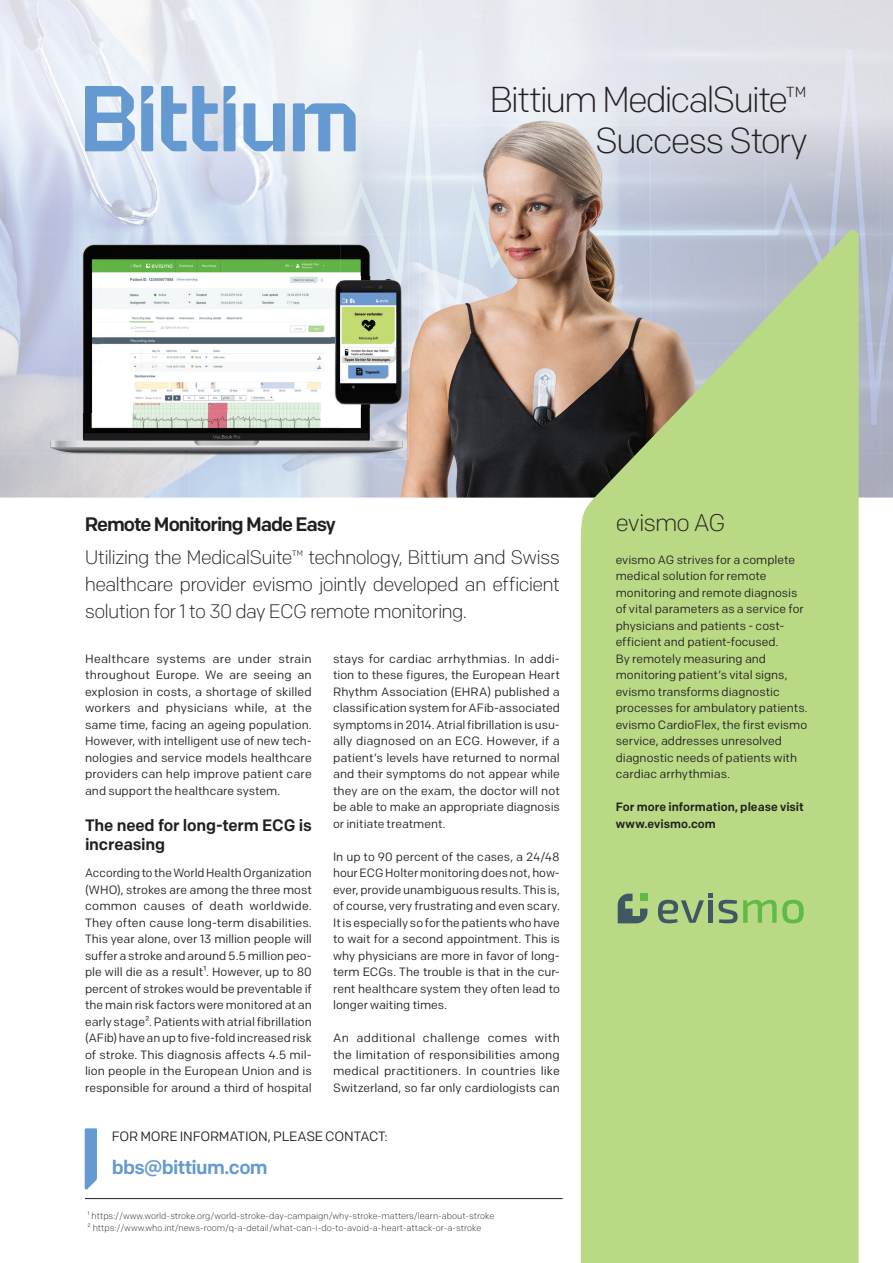
<style>
.page{position:relative;width:893px;height:1263px;background:#fff}
.page>*{position:absolute;margin:0;border:0;box-sizing:border-box;transform-origin:0 0}
.t1{font:300 36px/40.5px "Colfax";letter-spacing:-.06em;color:#231f20;text-align:right}
.t2{font:300 24px "Colfax";letter-spacing:-.045em;color:#231f20}
.t3{font:300 19.5px/27px "Colfax";letter-spacing:-.04em;color:#231f20;text-align:justify}
.t4{font:500 19.5px "Colfax";letter-spacing:-.055em;color:#231f20}
.t5{font:500 19.5px "Colfax";letter-spacing:-.035em;color:#6599d1}
.t6{font:500 16.5px/19.5px "Colfax";letter-spacing:-.015em;color:#231f20}
.t7{font:13.5px "Colfax";letter-spacing:-.015em;color:#231f20}
.t8{font:12px/16.5px "Colfax";color:#231f20;text-align:justify}
.t9{font:500 12px/16.5px "Colfax";color:#231f20}
.t10{font:300 9px/12px "Colfax";color:#231f20}
</style>
<div class="page">
<img style="left:0;top:217px;width:893px;height:281px">
<svg style="left:85px;top:1128px;width:12px;height:61px"></svg>
<img style="left:341px;top:131px;width:443px;height:367px">
<img style="left:45px;top:228px;width:363px;height:92px">
<img style="left:45px;top:320px;width:296px;height:139px">
<img style="left:375px;top:320px;width:33px;height:139px">
<img style="left:341px;top:407px;width:34px;height:52px">
<img style="left:332px;top:276px;width:74px;height:131px">
<svg style="left:581px;top:230px;width:278px;height:1033px;background:#b4cf87"></svg>
<img style="left:0;top:0;width:368px;height:217px">
<img style="left:784px;top:130px;width:109px;height:87px">
<hr style="left:85px;top:1198px;width:478px;height:1px;background:#231f20">
<svg style="left:161px;top:86px;width:57px;height:65px;background:#9fbde0"></svg>
<svg style="left:243px;top:103px;width:42px;height:48px"></svg>
<svg style="left:293px;top:103px;width:63px;height:48px"></svg>
<svg style="left:85px;top:86px;width:50px;height:65px;background:#92b6de"></svg>
<svg style="left:141px;top:86px;width:12px;height:65px"></svg>
<svg style="left:224px;top:86px;width:12px;height:65px"></svg>
<svg style="left:618px;top:894px;width:29px;height:29px"></svg>
<div style="left:640px;top:894px;width:7px;height:7px;background:#60bb46"></div>
<svg style="left:658px;top:894px;width:146px;height:29px;background:#94bb75"></svg>
<h1 class="t1" style="left:489px;top:79px;width:320px">Bittium MedicalSuite™<br>Success Story</h1>
<h3 class="t4" style="left:85px;top:512px;width:253px">Remote Monitoring Made Easy</h3>
<h3 class="t3" style="left:85px;top:543px;width:477px">Utilizing the MedicalSuite™ technology, Bittium and Swiss healthcare provider evismo jointly developed an efficient solution for 1 to 30 day ECG remote monitoring.</h3>
<p class="t8" style="left:85px;top:650px;width:228px">Healthcare systems are under strain throughout Europe. We are seeing an explosion in costs, a shortage of skilled workers and physicians while, at the same time, facing an ageing population.<br>However, with intelligent use of new tech&shy;nologies and service models healthcare providers can help improve patient care and support the healthcare system.</p>
<h3 class="t6" style="left:85px;top:815px;width:228px">The need for long-term ECG is increasing</h3>
<p class="t8" style="left:85px;top:865px;width:228px">According to the World Health Organization (WHO), strokes are among the three most common causes of death worldwide.<br>They often cause long-term disabilities.<br>This year alone, over 13 million people will suffer a stroke and around 5.5 million peo&shy;ple will die as a result¹. However, up to 80 percent of strokes would be preventable if the main risk factors were monitored at an early stage². Patients with atrial fibrillation (AFib) have an up to five-fold increased risk of stroke. This diagnosis affects 4.5 mil&shy;lion people in the European Union and is responsible for around a third of hospital</p>
<p class="t8" style="left:333px;top:650px;width:228px">stays for cardiac arrhythmias. In addi&shy;tion to these figures, the European Heart Rhythm Association (EHRA) published a classification system for AFib-associated symptoms in 2014. Atrial fibrillation is usu&shy;ally diagnosed on an ECG. However, if a patient’s levels have returned to normal and their symptoms do not appear while they are on the exam, the doctor will not be able to make an appropriate diagnosis or initiate treatment.</p>
<p class="t8" style="left:333px;top:848px;width:228px">In up to 90 percent of the cases, a 24/48 hour ECG Holter monitoring does not, how&shy;ever, provide unambiguous results. This is, of course, very frustrating and even scary.<br>It is especially so for the patients who have to wait for a second appointment. This is why physicians are more in favor of long&shy;term ECGs. The trouble is that in the cur&shy;rent healthcare system they often lead to longer waiting times.</p>
<p class="t8" style="left:333px;top:1030px;width:228px">An additional challenge comes with the limitation of responsibilities among medical practitioners. In countries like Switzerland, so far only cardiologists can</p>
<p class="t7" style="left:112px;top:1128px;width:278px">FOR MORE INFORMATION, PLEASE CONTACT:</p>
<h3 class="t5" style="left:112px;top:1155px;width:158px">bbs@bittium.com</h3>
<p class="t10" style="left:87px;top:1210px;width:409px">¹ https://www.world-stroke.org/world-stroke-day-campaign/why-stroke-matters/learn-about-stroke<br>² https://www.who.int/news-room/q-a-detail/what-can-i-do-to-avoid-a-heart-attack-or-a-stroke</p>
<h2 class="t2" style="left:616px;top:507px;width:111px">evismo AG</h2>
<p class="t8" style="left:616px;top:551px;width:193px;text-align:left">evismo AG strives for a complete medical solution for remote monitoring and remote diagnosis of vital parameters as a service for physicians and patients - cost&shy;efficient and patient-focused.<br>By remotely measuring and monitoring patient’s vital signs, evismo transforms diagnostic processes for ambulatory patients. evismo CardioFlex, the first evismo service, addresses unresolved diagnostic needs of patients with cardiac arrhythmias.</p>
<p class="t9" style="left:616px;top:798px;width:190px">For more information, please visit www.evismo.com</p>
</div>
